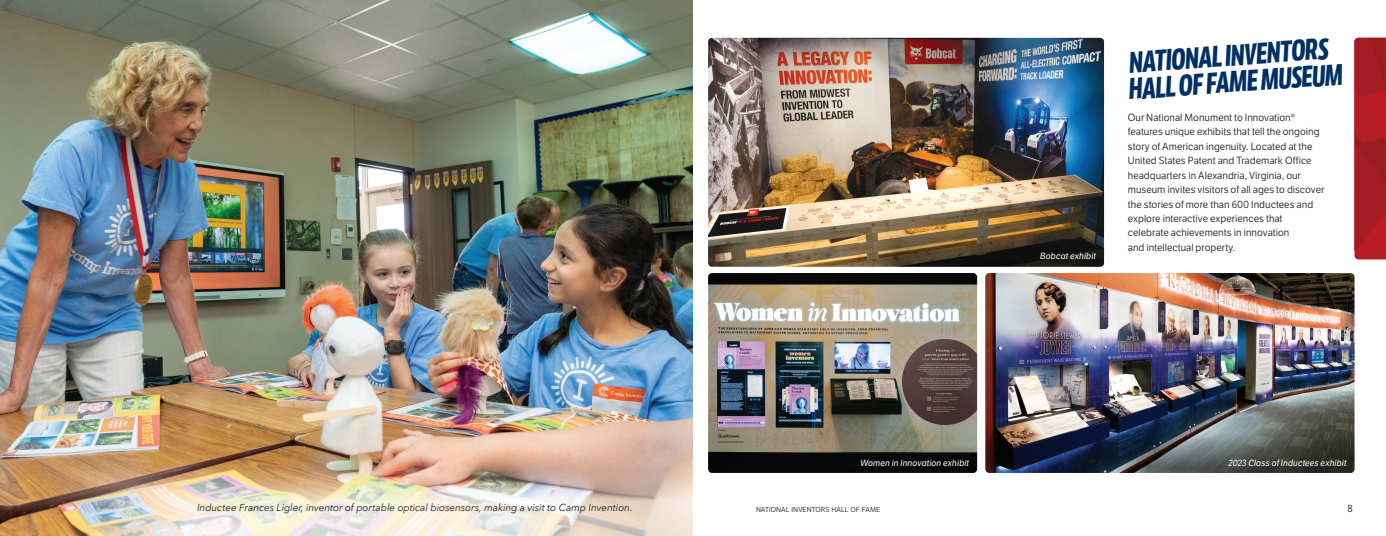
<style>
.page{position:relative;width:1386px;height:536px;background:#fff}
.page>*{position:absolute;margin:0;border:0;box-sizing:border-box;transform-origin:0 0}
.t1{font:700 28.88px/26.6px "LFT Etica Compressed";color:#003064}
.t2{font:10.06px/14.4px "LFT Etica";color:#231f20}
.t3{font:italic 10.06px "Avenir Next";letter-spacing:-.01em;color:#231f20}
.t4{font:10.06px "LFT Etica";color:#231f20}
.t5{font:italic 8.75px "LFT Etica";letter-spacing:.005em;color:#fff}
.t6{font:7.09px "LFT Etica";letter-spacing:.01em;color:#231f20}
</style>
<div class="page">
<svg style="left:1354px;top:38px;width:32px;height:221px;background:#a91d26"></svg>
<img style="left:985px;top:273px;width:369px;height:199px">
<img style="left:708px;top:273px;width:269px;height:199px">
<img style="left:708px;top:38px;width:396px;height:228px">
<svg style="left:1104px;top:432px;width:251px;height:40px;background:#464d4f"></svg>
<svg style="left:854px;top:226px;width:250px;height:40px;background:#54442b"></svg>
<img style="left:0;top:0;width:693px;height:449px">
<img style="left:0;top:449px;width:693px;height:87px">
<p class="t5" style="left:1040px;top:251px;width:57px">Bobcat exhibit</p>
<p class="t1" style="left:1125px;top:50px;width:216px;rotate:-4deg">NATIONAL INVENTORS<br>HALL OF FAME MUSEUM</p>
<p class="t2" style="left:1128px;top:110px;width:198px">Our National Monument to Innovation® features unique exhibits that tell the ongoing story of American ingenuity. Located at the United States Patent and Trademark Office headquarters in Alexandria, Virginia, our museum invites visitors of all ages to discover the stories of more than 600 Inductees and explore interactive experiences that celebrate achievements in innovation<br>and intellectual property.</p>
<p class="t5" style="left:860px;top:457px;width:110px">Women in Innovation exhibit</p>
<p class="t5" style="left:1228px;top:457px;width:120px">2023 Class of Inductees exhibit</p>
<p class="t3" style="left:197px;top:499px;width:437px">Inductee Frances Ligler, inventor of portable optical biosensors, making a visit to Camp Invention.</p>
<p class="t6" style="left:504px;top:505px;width:126px">NATIONAL INVENTORS HALL OF FAME</p>
<p class="t6" style="left:756px;top:505px;width:126px">NATIONAL INVENTORS HALL OF FAME</p>
<p class="t4" style="left:1347px;top:502px;width:7px">8</p>
</div>
